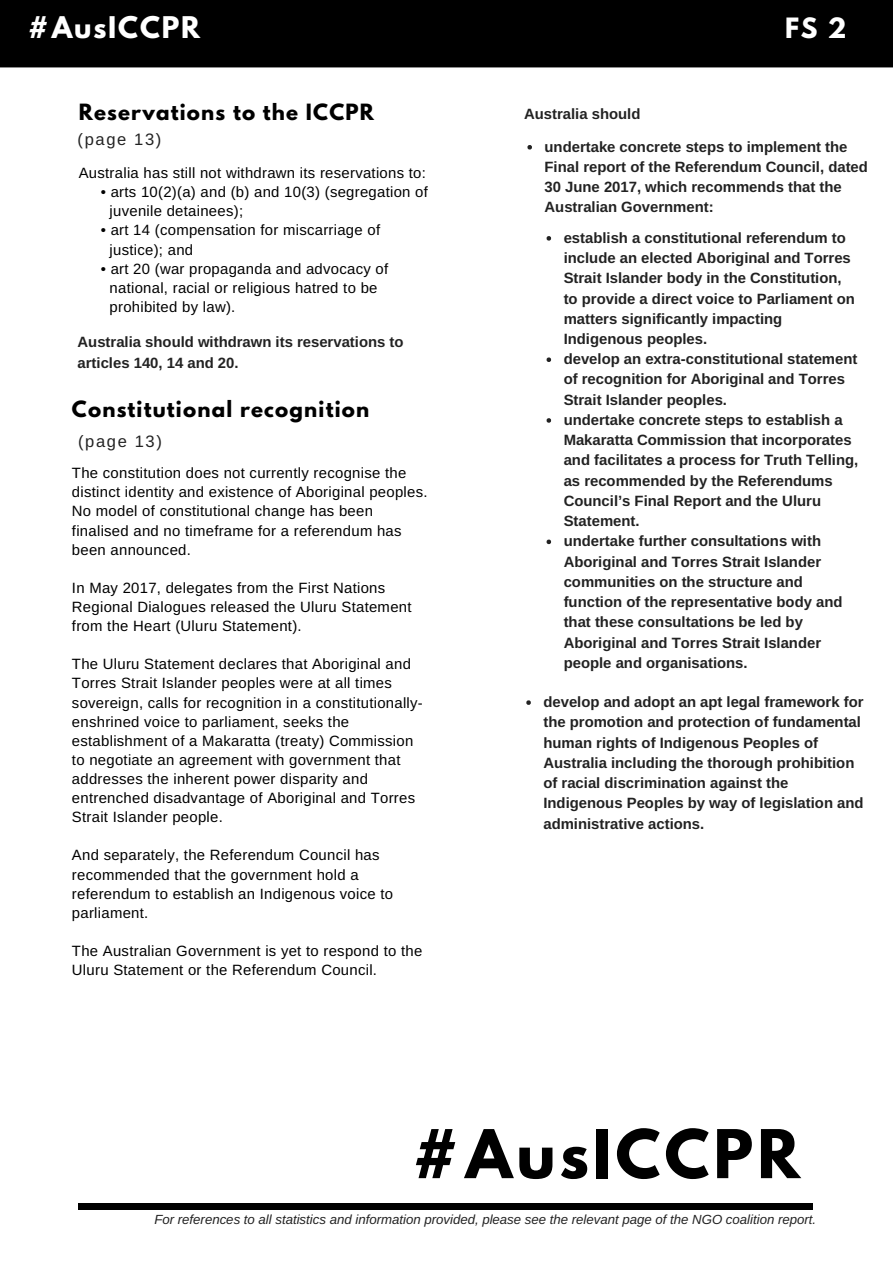
<style>
.page{position:relative;width:893px;height:1263px;background:#fff}
.page>*{position:absolute;margin:0;border:0;box-sizing:border-box;transform-origin:0 0}
.t1{font:700 59.55px "League Spartan";letter-spacing:.07em;color:#000}
.t2{font:700 26.4px "League Spartan";letter-spacing:.07em;color:#fff}
.t3{font:700 24.75px "League Spartan";color:#fff}
.t4{font:700 19.8px "League Spartan";letter-spacing:.06em;color:#000}
.t5{font:16.5px "Arimo";letter-spacing:.1em;color:#222}
.t6{font:700 14.85px/20.2px "Arimo";color:#222}
.t7{font:14.85px/19px "Arimo";letter-spacing:.02em;color:#000}
.t8{font:italic 13.2px "Arimo";color:#222}
</style>
<div class="page">
<div style="left:0;top:0;width:892px;height:67px;background:#000"></div>
<div style="left:78px;top:1203px;width:734px;height:6px;background:#000"></div>
<svg style="left:527px;top:145px;width:5px;height:4px"></svg>
<svg style="left:526px;top:700px;width:5px;height:5px"></svg>
<svg style="left:546px;top:236px;width:5px;height:5px"></svg>
<svg style="left:546px;top:357px;width:5px;height:5px"></svg>
<svg style="left:546px;top:418px;width:5px;height:5px"></svg>
<svg style="left:546px;top:540px;width:5px;height:4px"></svg>
<h2 class="t2" style="left:28px;top:14px;width:174px">#AusICCPR</h2>
<h3 class="t4" style="left:79px;top:102px;width:297px">Reservations to the ICCPR</h3>
<p class="t5" style="left:78px;top:130px;width:85px">(page 13)</p>
<p class="t7" style="left:79px;top:163px;width:349px">Australia has still not withdrawn its reservations to:</p>
<p class="t7" style="left:110px;top:182px;width:320px;text-indent:-9px">• arts 10(2)(a) and (b) and 10(3) (segregation of juvenile detainees);</p>
<p class="t7" style="left:110px;top:221px;width:272px;text-indent:-9px">• art 14 (compensation for miscarriage of justice); and</p>
<p class="t7" style="left:110px;top:259px;width:280px;text-indent:-9px">• art 20 (war propaganda and advocacy of national, racial or religious hatred to be prohibited by law).</p>
<p class="t6" style="left:78px;top:332px;width:327px">Australia should withdrawn its reservations to articles 140, 14 and 20.</p>
<h3 class="t4" style="left:72px;top:399px;width:299px">Constitutional recognition</h3>
<p class="t5" style="left:78px;top:432px;width:85px">(page 13)</p>
<p class="t7" style="left:72px;top:463px;width:357px">The constitution does not currently recognise the distinct identity and existence of Aboriginal peoples.<br>No model of constitutional change has been finalised and no timeframe for a referendum has been announced.</p>
<p class="t7" style="left:72px;top:578px;width:341px">In May 2017, delegates from the First Nations<br>Regional Dialogues released the Uluru Statement from the Heart (Uluru Statement).</p>
<p class="t7" style="left:72px;top:655px;width:352px">The Uluru Statement declares that Aboriginal and Torres Strait Islander peoples were at all times sovereign, calls for recognition in a constitutionally&shy;enshrined voice to parliament, seeks the establishment of a Makaratta (treaty) Commission to negotiate an agreement with government that addresses the inherent power disparity and entrenched disadvantage of Aboriginal and Torres Strait Islander people.</p>
<p class="t7" style="left:72px;top:846px;width:322px">And separately, the Referendum Council has recommended that the government hold a referendum to establish an Indigenous voice to parliament.</p>
<p class="t7" style="left:72px;top:941px;width:352px">The Australian Government is yet to respond to the<br>Uluru Statement or the Referendum Council.</p>
<p class="t6" style="left:524px;top:104px;width:118px">Australia should</p>
<h3 class="t3" style="left:785px;top:16px;width:63px">FS 2</h3>
<p class="t6" style="left:544px;top:136px;width:325px">undertake concrete steps to implement the Final report of the Referendum Council, dated 30 June 2017, which recommends that the Australian Government:</p>
<p class="t6" style="left:563px;top:228px;width:296px">establish a constitutional referendum to include an elected Aboriginal and Torres Strait Islander body in the Constitution, to provide a direct voice to Parliament on matters significantly impacting Indigenous peoples.<br>develop an extra-constitutional statement of recognition for Aboriginal and Torres Strait Islander peoples.<br>undertake concrete steps to establish a Makaratta Commission that incorporates and facilitates a process for Truth Telling, as recommended by the Referendums Council’s Final Report and the Uluru Statement.<br>undertake further consultations with Aboriginal and Torres Strait Islander communities on the structure and function of the representative body and that these consultations be led by Aboriginal and Torres Strait Islander people and organisations.</p>
<p class="t6" style="left:543px;top:692px;width:321px">develop and adopt an apt legal framework for the promotion and protection of fundamental human rights of Indigenous Peoples of Australia including the thorough prohibition of racial discrimination against the Indigenous Peoples by way of legislation and administrative actions.</p>
<h1 class="t1" style="left:412px;top:1124px;width:389px">#AusICCPR</h1>
<p class="t8" style="left:154px;top:1212px;width:663px">For references to all statistics and information provided, please see the relevant page of the NGO coalition report.</p>
</div>
